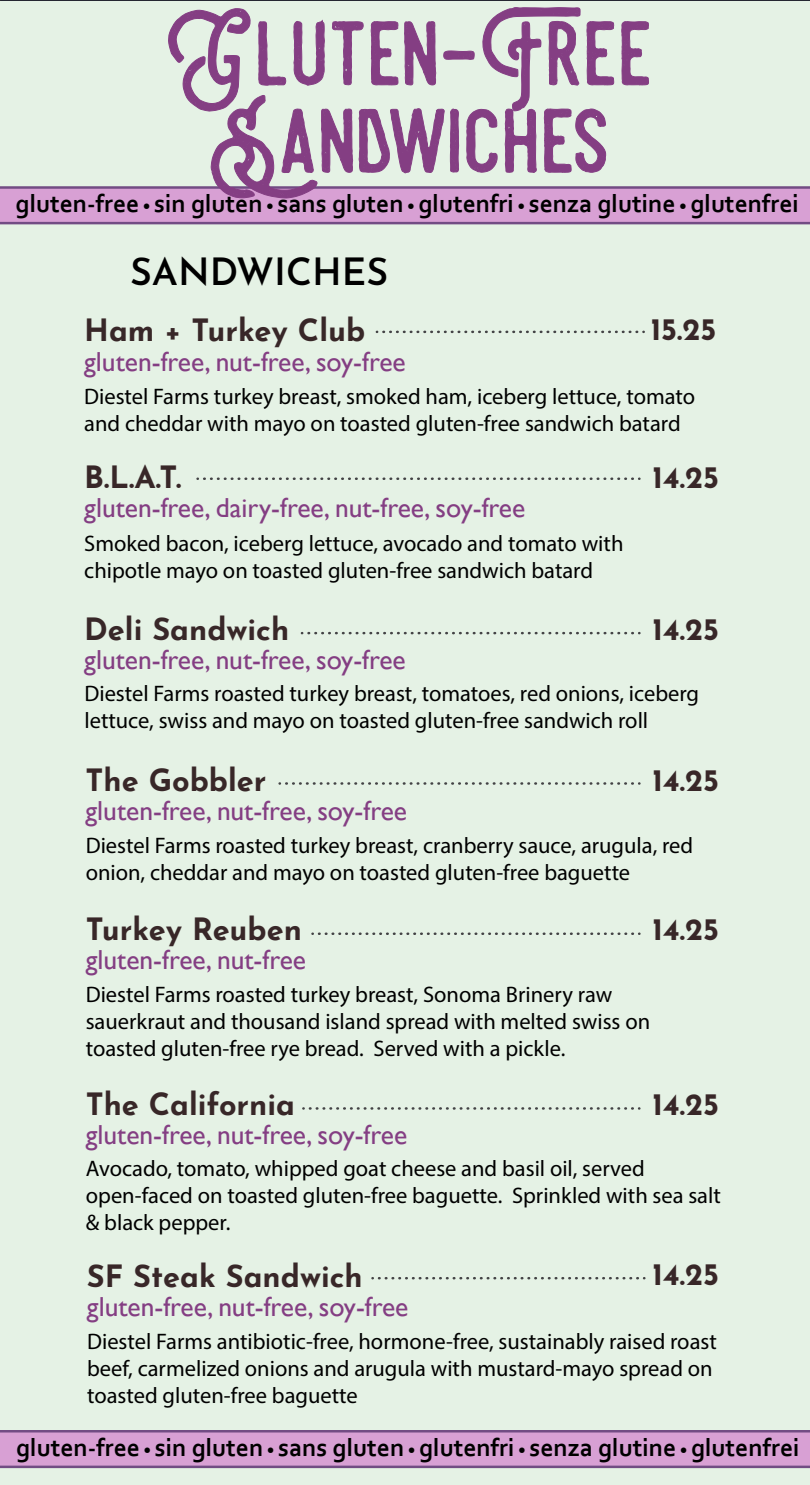
<style>
.page{position:relative;width:810px;height:1485px;background:#e5f2e5}
.page>*{position:absolute;margin:0;border:0;box-sizing:border-box;transform-origin:0 0}
.t1{font:100.62px/87.4px "Steelworks Vintage Demo";color:#843e83;text-align:center}
.t2{font:600 37.5px "Josefin Sans";color:#000}
.t3{font:700 30.69px "Josefin Sans";color:#382728}
.t4{font:27.5px "Gill Sans";color:#843e83}
.t5{font:700 25.62px "Corbel";color:#000}
.t6{font:22.5px/27px "Myriad Pro";color:#000}
.s1{font-size:17.5px}
</style>
<div class="page">
<svg style="left:198px;top:478px;width:442px;height:2px"></svg>
<svg style="left:309px;top:632px;width:331px;height:2px"></svg>
<svg style="left:280px;top:782px;width:360px;height:3px"></svg>
<svg style="left:319px;top:932px;width:321px;height:3px"></svg>
<svg style="left:310px;top:1107px;width:330px;height:3px"></svg>
<svg style="left:379px;top:1277px;width:266px;height:2px"></svg>
<hr style="left:0;top:0;width:810px;height:1px;background:#000">
<svg style="left:0;top:1430px;width:810px;height:38px;background:#ca95c9"></svg>
<svg style="left:377px;top:331px;width:267px;height:2px"></svg>
<svg style="left:0;top:7px;width:810px;height:217px"></svg>
<h1 class="t1" style="left:164px;top:11px;width:490px">Gluten-Free<br>Sandwiches</h1>
<p class="t5" style="left:16px;top:188px;width:785px">gluten-free <span class="s1">•</span> sin gluten <span class="s1">•</span> sans gluten <span class="s1">•</span> glutenfri <span class="s1">•</span> senza glutine <span class="s1">•</span> glutenfrei</p>
<h2 class="t2" style="left:130px;top:240px;width:260px">SANDWICHES</h2>
<h3 class="t3" style="left:84px;top:303px;width:282px">Ham + Turkey Club</h3>
<h3 class="t3" style="left:651px;top:302px;width:67px">15.25</h3>
<p class="t4" style="left:84px;top:345px;width:323px">gluten-free, nut-free, soy-free</p>
<p class="t6" style="left:84px;top:383px;width:613px">Diestel Farms turkey breast, smoked ham, iceberg lettuce, tomato and cheddar with mayo on toasted gluten-free sandwich batard</p>
<h3 class="t3" style="left:84px;top:450px;width:99px">B.L.A.T.</h3>
<h3 class="t3" style="left:652px;top:450px;width:68px">14.25</h3>
<p class="t4" style="left:84px;top:492px;width:442px">gluten-free, dairy-free, nut-free, soy-free</p>
<p class="t6" style="left:84px;top:529px;width:541px">Smoked bacon, iceberg lettuce, avocado and tomato with chipotle mayo on toasted gluten-free sandwich batard</p>
<h3 class="t3" style="left:84px;top:602px;width:206px">Deli Sandwich</h3>
<p class="t4" style="left:84px;top:644px;width:323px">gluten-free, nut-free, soy-free</p>
<h3 class="t3" style="left:652px;top:602px;width:68px">14.25</h3>
<p class="t6" style="left:84px;top:680px;width:616px">Diestel Farms roasted turkey breast, tomatoes, red onions, iceberg lettuce, swiss and mayo on toasted gluten-free sandwich roll</p>
<h3 class="t3" style="left:86px;top:753px;width:182px">The Gobbler</h3>
<p class="t4" style="left:86px;top:795px;width:323px">gluten-free, nut-free, soy-free</p>
<h3 class="t3" style="left:652px;top:753px;width:68px">14.25</h3>
<p class="t6" style="left:86px;top:832px;width:609px">Diestel Farms roasted turkey breast, cranberry sauce, arugula, red onion, cheddar and mayo on toasted gluten-free baguette</p>
<h3 class="t3" style="left:86px;top:902px;width:218px">Turkey Reuben</h3>
<h3 class="t3" style="left:652px;top:902px;width:68px">14.25</h3>
<p class="t4" style="left:86px;top:944px;width:222px">gluten-free, nut-free</p>
<p class="t6" style="left:86px;top:981px;width:566px">Diestel Farms roasted turkey breast, Sonoma Brinery raw sauerkraut and thousand island spread with melted swiss on toasted gluten-free rye bread. Served with a pickle.</p>
<h3 class="t3" style="left:86px;top:1077px;width:211px">The California</h3>
<p class="t4" style="left:86px;top:1119px;width:323px">gluten-free, nut-free, soy-free</p>
<h3 class="t3" style="left:652px;top:1077px;width:68px">14.25</h3>
<p class="t6" style="left:86px;top:1155px;width:637px">Avocado, tomato, whipped goat cheese and basil oil, served open-faced on toasted gluten-free baguette. Sprinkled with sea salt &amp; black pepper.</p>
<h3 class="t3" style="left:87px;top:1249px;width:277px">SF Steak Sandwich</h3>
<p class="t4" style="left:87px;top:1291px;width:323px">gluten-free, nut-free, soy-free</p>
<h3 class="t3" style="left:652px;top:1247px;width:68px">14.25</h3>
<p class="t6" style="left:87px;top:1328px;width:631px">Diestel Farms antibiotic-free, hormone-free, sustainably raised roast beef, carmelized onions and arugula with mustard-mayo spread on toasted gluten-free baguette</p>
<p class="t5" style="left:16px;top:1432px;width:785px">gluten-free <span class="s1">•</span> sin gluten <span class="s1">•</span> sans gluten <span class="s1">•</span> glutenfri <span class="s1">•</span> senza glutine <span class="s1">•</span> glutenfrei</p>
</div>
